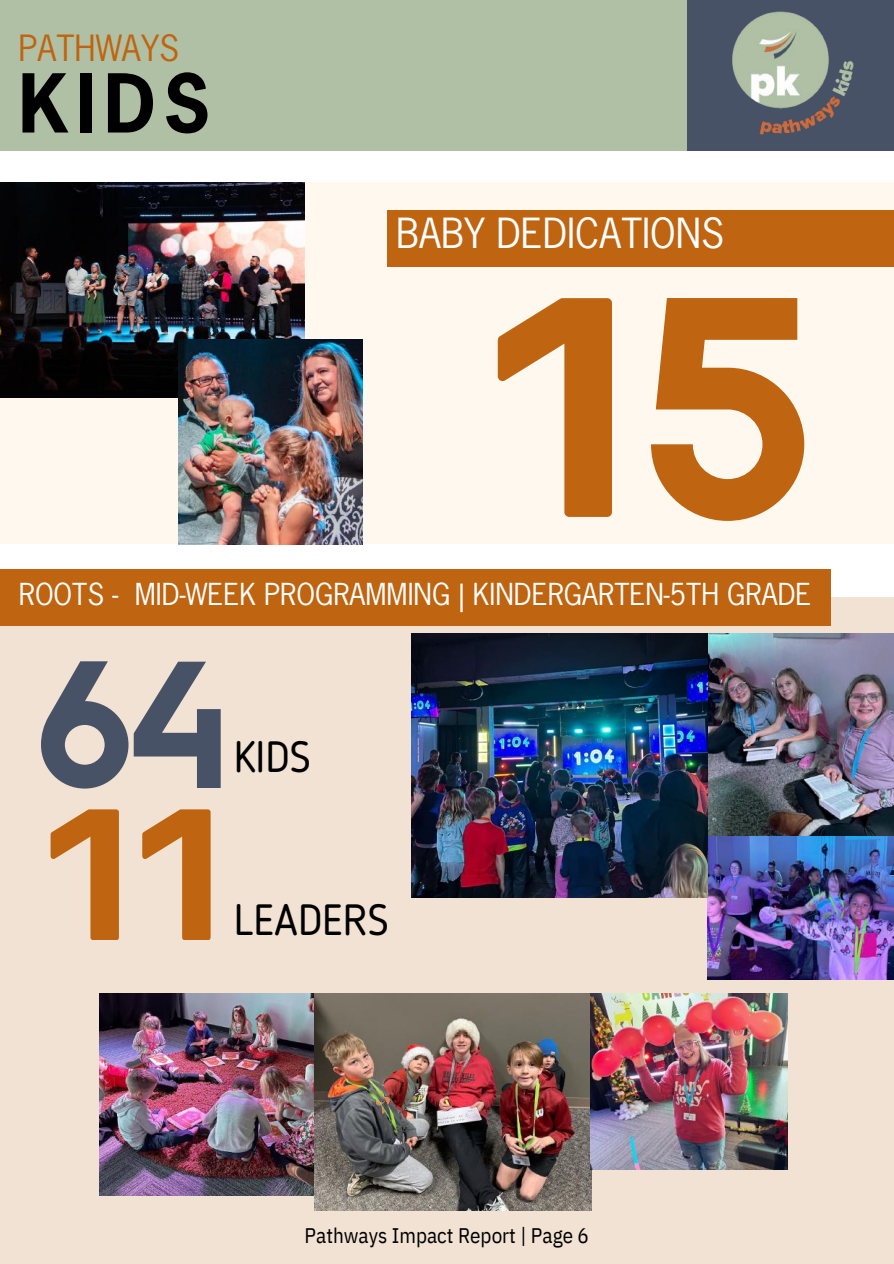
<style>
.page{position:relative;width:894px;height:1264px;background:#fff}
.page>*{position:absolute;margin:0;border:0;box-sizing:border-box;transform-origin:0 0}
.t1{font:700 76.2px "News Gothic Std";color:#000}
.t2{font:43.5px "Blogger Sans";color:#000}
.t3{font:39px "News Gothic Std";color:#fff}
.t4{font:34.05px "News Gothic Std";color:#bf6410}
.t5{font:28.5px "News Gothic Std";color:#fff}
.t6{font:21px "IBM Plex Sans Cond";color:#000}
</style>
<div class="page">
<div style="left:0;top:183px;width:893px;height:361px;background:#fff8ef"></div>
<div style="left:0;top:597px;width:893px;height:666px;background:#f2e2d3"></div>
<div style="left:686px;top:0;width:207px;height:151px;background:#475266"></div>
<img style="left:0;top:183px;width:304px;height:214px">
<img style="left:707px;top:835px;width:186px;height:144px">
<img style="left:707px;top:633px;width:186px;height:202px">
<img style="left:411px;top:633px;width:296px;height:264px">
<div style="left:0;top:0;width:686px;height:151px;background:#b0c0a4"></div>
<img style="left:732px;top:11px;width:122px;height:124px">
<svg style="left:497px;top:298px;width:114px;height:219px"></svg>
<div style="left:386px;top:209px;width:507px;height:57px;background:#bf6410"></div>
<div style="left:0;top:568px;width:830px;height:57px;background:#bf6410"></div>
<svg style="left:41px;top:661px;width:87px;height:127px"></svg>
<img style="left:179px;top:339px;width:183px;height:205px">
<svg style="left:651px;top:298px;width:152px;height:223px"></svg>
<svg style="left:134px;top:661px;width:86px;height:126px"></svg>
<svg style="left:51px;top:809px;width:68px;height:130px"></svg>
<svg style="left:142px;top:809px;width:68px;height:130px"></svg>
<img style="left:100px;top:993px;width:215px;height:202px">
<img style="left:315px;top:993px;width:276px;height:217px">
<img style="left:590px;top:993px;width:197px;height:176px">
<p class="t4" style="left:18px;top:34px;width:162px">PATHWAYS</p>
<h1 class="t1" style="left:18px;top:73px;width:193px">KIDS</h1>
<h3 class="t3" style="left:396px;top:218px;width:329px">BABY DEDICATIONS</h3>
<p class="t5" style="left:19px;top:583px;width:794px">ROOTS - MID-WEEK PROGRAMMING | KINDERGARTEN-5TH GRADE</p>
<h2 class="t2" style="left:234px;top:739px;width:78px">KIDS</h2>
<h2 class="t2" style="left:234px;top:901px;width:156px">LEADERS</h2>
<p class="t6" style="left:304px;top:1221px;width:286px">Pathways Impact Report | Page 6</p>
</div>
